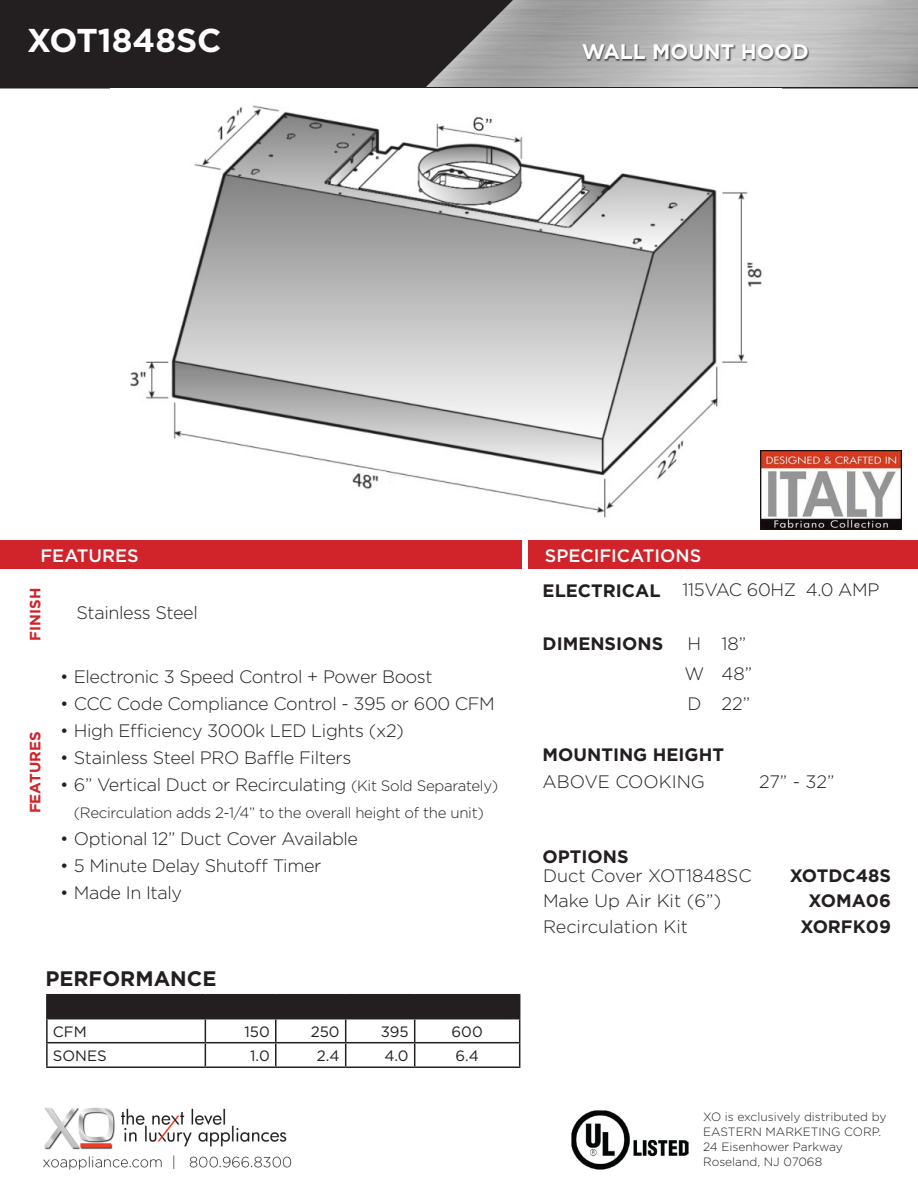
<style>
.page{position:relative;width:918px;height:1188px;background:#fff}
.page>*{position:absolute;margin:0;border:0;box-sizing:border-box;transform-origin:0 0}
.t1{font:700 33px "Gotham";color:#fff}
.t2{font:700 21px "Gotham";color:#fff}
.t3{font:700 21px "Gotham";color:#231f20}
.t4{font:300 18px "Gotham";letter-spacing:-.02em;color:#231f20}
.t5{font:700 18px "Gotham";color:#231f20}
.t6{font:300 18px/25.5px "Gotham";color:#231f20}
.t7{font:500 18px "Gotham";color:#fff}
.t8{font:300 15px "Gotham";letter-spacing:-.02em;color:#231f20}
.t9{font:15px "Gotham";color:#231f20}
.t10{font:700 15px "Gotham";color:#d1232a}
.t11{font:300 12px/15px "Gotham";color:#231f20}
.s1{font-size:15px}
</style>
<div class="page">
<div style="left:0;top:0;width:918px;height:88px;background:#231f20"></div>
<img style="left:426px;top:0;width:492px;height:87px">
<div style="left:582px;top:44px;width:228px;height:18px;background:#231f20;opacity:.75"></div>
<img style="left:130px;top:105px;width:651px;height:413px">
<img style="left:760px;top:451px;width:142px;height:79px">
<img style="left:43px;top:1107px;width:249px;height:63px">
<img style="left:572px;top:1110px;width:117px;height:59px">
<div style="left:0;top:540px;width:522px;height:29px;background:#d1232a"></div>
<div style="left:528px;top:540px;width:390px;height:29px;background:#d1232a"></div>
<hr style="left:46px;top:994px;width:159px;height:1px;background:#231f20">
<hr style="left:46px;top:995px;width:2px;height:23px;background:#231f20">
<hr style="left:205px;top:994px;width:71px;height:1px;background:#231f20">
<hr style="left:276px;top:994px;width:70px;height:1px;background:#231f20">
<hr style="left:346px;top:994px;width:69px;height:1px;background:#231f20">
<hr style="left:415px;top:994px;width:105px;height:1px;background:#231f20">
<hr style="left:46px;top:1018px;width:159px;height:1px;background:#231f20">
<hr style="left:46px;top:1019px;width:2px;height:23px;background:#231f20">
<hr style="left:46px;top:1042px;width:159px;height:1px;background:#231f20">
<hr style="left:46px;top:1043px;width:2px;height:23px;background:#231f20">
<svg style="left:47px;top:995px;width:473px;height:71px"></svg>
<hr style="left:46px;top:1066px;width:159px;height:2px;background:#231f20">
<hr style="left:205px;top:1066px;width:71px;height:2px;background:#231f20">
<hr style="left:276px;top:1066px;width:70px;height:2px;background:#231f20">
<hr style="left:346px;top:1066px;width:69px;height:2px;background:#231f20">
<hr style="left:415px;top:1066px;width:105px;height:2px;background:#231f20">
<p class="t1" style="left:27px;top:18px;width:196px">XOT1848SC</p>
<p class="t2" style="left:582px;top:38px;width:229px">WALL MOUNT HOOD</p>
<p class="t7" style="left:40px;top:543px;width:100px">FEATURES</p>
<p class="t7" style="left:545px;top:543px;width:158px">SPECIFICATIONS</p>
<p class="t10" style="left:25px;top:641px;width:54px;rotate:-90deg">FINISH</p>
<p class="t10" style="left:25px;top:813px;width:83px;rotate:-90deg">FEATURES</p>
<p class="t4" style="left:76px;top:601px;width:123px">Stainless Steel</p>
<p class="t4" style="left:60px;top:666px;width:374px">• Electronic 3 Speed Control + Power Boost</p>
<p class="t4" style="left:60px;top:693px;width:436px">• CCC Code Compliance Control - 395 or 600 CFM</p>
<p class="t4" style="left:60px;top:720px;width:345px">• High Efficiency 3000k LED Lights (x2)</p>
<p class="t4" style="left:60px;top:747px;width:293px">• Stainless Steel PRO Baffle Filters</p>
<p class="t4" style="left:60px;top:774px;width:440px">• 6” Vertical Duct or Recirculating <span class="s1">(Kit Sold Separately)</span></p>
<p class="t8" style="left:74px;top:804px;width:412px">(Recirculation adds 2-1/4” to the overall height of the unit)</p>
<p class="t4" style="left:60px;top:828px;width:299px">• Optional 12” Duct Cover Available</p>
<p class="t4" style="left:60px;top:855px;width:263px">• 5 Minute Delay Shutoff Timer</p>
<p class="t4" style="left:60px;top:882px;width:123px">• Made In Italy</p>
<p class="t3" style="left:45px;top:964px;width:173px">PERFORMANCE</p>
<p class="t9" style="left:53px;top:1022px;width:35px">CFM</p>
<p class="t9" style="left:244px;top:1022px;width:27px">150</p>
<p class="t9" style="left:311px;top:1022px;width:30px">250</p>
<p class="t9" style="left:381px;top:1022px;width:29px">395</p>
<p class="t9" style="left:452px;top:1022px;width:33px">600</p>
<p class="t9" style="left:53px;top:1046px;width:55px">SONES</p>
<p class="t9" style="left:250px;top:1046px;width:21px">1.0</p>
<p class="t9" style="left:317px;top:1046px;width:24px">2.4</p>
<p class="t9" style="left:385px;top:1046px;width:26px">4.0</p>
<p class="t9" style="left:455px;top:1046px;width:25px">6.4</p>
<p class="t5" style="left:543px;top:579px;width:119px">ELECTRICAL</p>
<p class="t5" style="left:543px;top:632px;width:122px">DIMENSIONS</p>
<p class="t4" style="left:682px;top:579px;width:198px">115VAC 60HZ 4.0 AMP</p>
<p class="t4" style="left:688px;top:633px;width:15px">H</p>
<p class="t4" style="left:685px;top:663px;width:21px">W</p>
<p class="t4" style="left:687px;top:693px;width:16px">D</p>
<p class="t4" style="left:722px;top:633px;width:26px">18”</p>
<p class="t4" style="left:722px;top:663px;width:32px">48”</p>
<p class="t4" style="left:722px;top:693px;width:30px">22”</p>
<p class="t5" style="left:543px;top:742px;width:183px">MOUNTING HEIGHT</p>
<p class="t6" style="left:543px;top:769px;width:164px">ABOVE COOKING</p>
<p class="t4" style="left:759px;top:770px;width:77px">27” - 32”</p>
<p class="t5" style="left:543px;top:844px;width:88px">OPTIONS</p>
<p class="t6" style="left:543px;top:862px;width:210px">Duct Cover XOT1848SC<br>Make Up Air Kit (6”)</p>
<p class="t6" style="left:543px;top:913px;width:147px">Recirculation Kit</p>
<p class="t5" style="left:790px;top:864px;width:103px">XOTDC48S</p>
<p class="t5" style="left:809px;top:889px;width:84px">XOMA06</p>
<p class="t5" style="left:800px;top:915px;width:92px">XORFK09</p>
<p class="t11" style="left:703px;top:1109px;width:185px">XO is exclusively distributed by<br>EASTERN MARKETING CORP.</p>
<p class="t11" style="left:703px;top:1139px;width:141px">24 Eisenhower Parkway</p>
<p class="t11" style="left:703px;top:1154px;width:121px">Roseland, NJ 07068</p>
</div>
